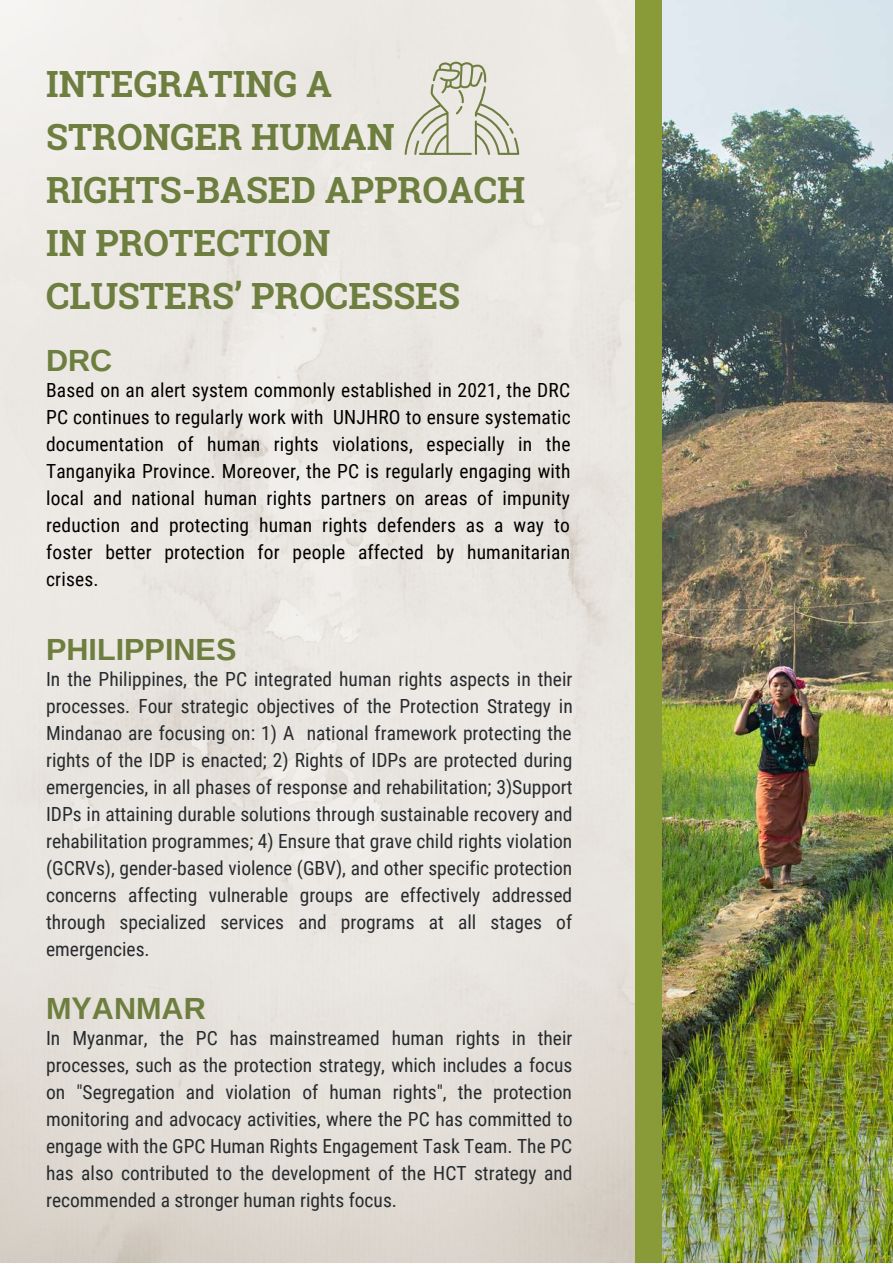
<style>
.page{position:relative;width:893px;height:1264px;background:#fff}
.page>*{position:absolute;margin:0;border:0;box-sizing:border-box;transform-origin:0 0}
.t1{font:700 36.15px/53.1px "Roboto Slab";color:#6d7e3f}
.t2{font:700 30.6px "Arimo";color:#6d7e3f}
.t3{font:19.5px/27px "Roboto Condensed";color:#282b2e;text-align:justify}
.t4{font:19.5px/27px "Roboto Condensed";letter-spacing:.01em;color:#000;text-align:justify}
</style>
<div class="page">
<img style="left:661px;top:0;width:231px;height:1262px">
<div style="left:634px;top:0;width:27px;height:1262px;background:#899b38"></div>
<svg style="left:404px;top:62px;width:115px;height:93px;background:#d7d7ca"></svg>
<h1 class="t1" style="left:46px;top:56px;width:481px">INTEGRATING A<br>STRONGER HUMAN<br>RIGHTS-BASED APPROACH<br>IN PROTECTION<br>CLUSTERS’ PROCESSES</h1>
<h2 class="t2" style="left:46px;top:343px;width:68px">DRC</h2>
<p class="t4" style="left:46px;top:377px;width:526px">Based on an alert system commonly established in 2021, the DRC PC continues to regularly work with UNJHRO to ensure systematic documentation of human rights violations, especially in the Tanganyika Province. Moreover, the PC is regularly engaging with local and national human rights partners on areas of impunity reduction and protecting human rights defenders as a way to foster better protection for people affected by humanitarian crises.</p>
<h2 class="t2" style="left:46px;top:632px;width:192px">PHILIPPINES</h2>
<p class="t3" style="left:46px;top:666px;width:528px">In the Philippines, the PC integrated human rights aspects in their processes. Four strategic objectives of the Protection Strategy in Mindanao are focusing on: 1) A national framework protecting the rights of the IDP is enacted; 2) Rights of IDPs are protected during emergencies, in all phases of response and rehabilitation; 3)Support IDPs in attaining durable solutions through sustainable recovery and rehabilitation programmes; 4) Ensure that grave child rights violation (GCRVs), gender-based violence (GBV), and other specific protection concerns affecting vulnerable groups are effectively addressed through specialized services and programs at all stages of emergencies.</p>
<h2 class="t2" style="left:46px;top:991px;width:161px">MYANMAR</h2>
<p class="t3" style="left:46px;top:1025px;width:528px">In Myanmar, the PC has mainstreamed human rights in their processes, such as the protection strategy, which includes a focus on "Segregation and violation of human rights", the protection monitoring and advocacy activities, where the PC has committed to engage with the GPC Human Rights Engagement Task Team. The PC has also contributed to the development of the HCT strategy and recommended a stronger human rights focus.</p>
</div>
